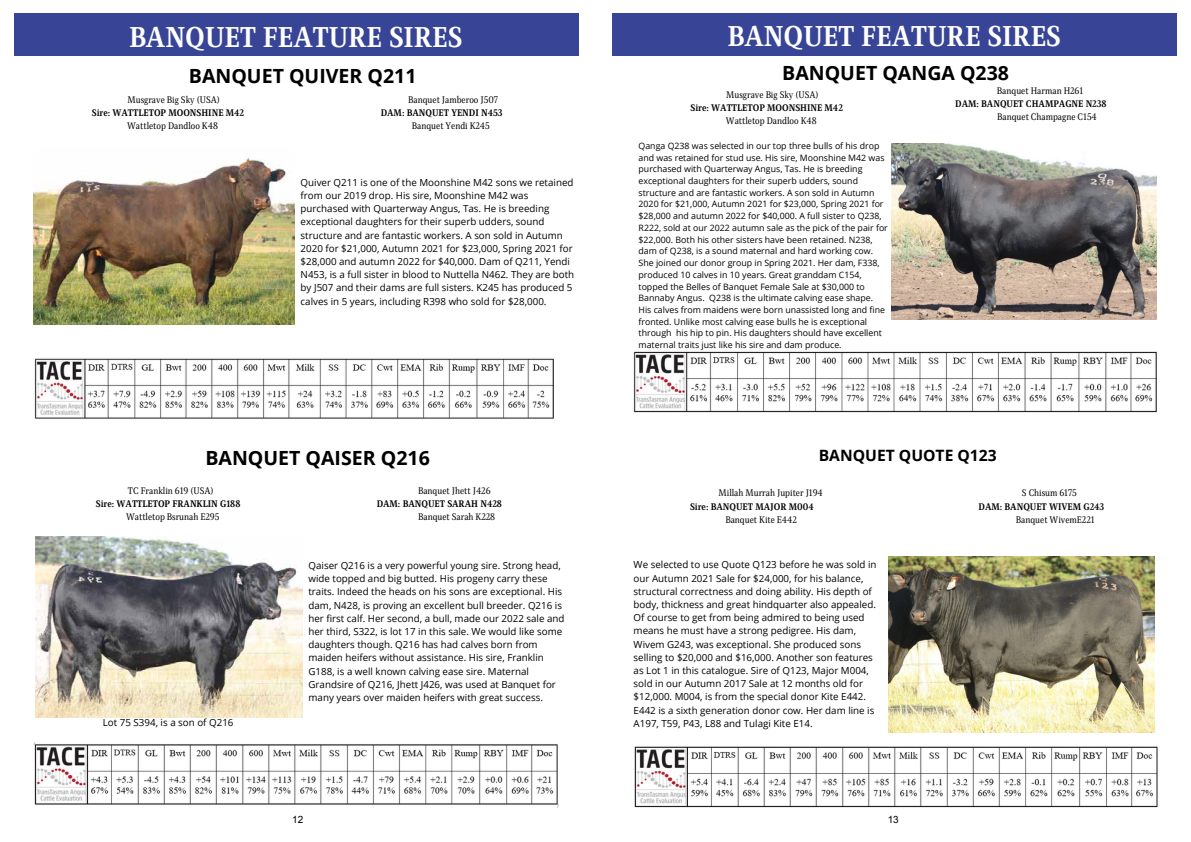
<style>
.page{position:relative;width:1191px;height:842px;background:#fff}
.page>*{position:absolute;margin:0;border:0;box-sizing:border-box;transform-origin:0 0}
.t1{font:700 29.3px "Singel";color:#fff}
.t2{font:700 19.5px "Open Sans";color:#000}
.t3{font:700 15.6px "Open Sans";color:#000}
.t4{font:10px "Arial";color:#000}
.t5{font:9.8px/13.2px "Open Sans";color:#000}
.t6{font:9.8px "Singel";color:#000}
.t7{font:700 9.8px "Singel";color:#000}
.t8{font:8.8px/11.7px "Open Sans";color:#000}
</style>
<div class="page">
<img style="left:34px;top:157px;width:260px;height:167px">
<div style="left:14px;top:13px;width:564px;height:42px;background:#384597"></div>
<img style="left:34px;top:358px;width:520px;height:61px">
<img style="left:34px;top:742px;width:525px;height:65px">
<img style="left:36px;top:537px;width:267px;height:180px">
<img style="left:888px;top:557px;width:266px;height:175px">
<img style="left:891px;top:143px;width:265px;height:177px">
<div style="left:612px;top:13px;width:564px;height:42px;background:#384597"></div>
<img style="left:633px;top:351px;width:524px;height:62px">
<img style="left:634px;top:746px;width:524px;height:62px">
<h1 class="t1" style="left:129px;top:18px;width:335px">BANQUET FEATURE SIRES</h1>
<h2 class="t2" style="left:189px;top:63px;width:229px">BANQUET QUIVER Q211</h2>
<p class="t6" style="left:127px;top:93px;width:94px">Musgrave Big Sky (USA)</p>
<p class="t7" style="left:92px;top:107px;width:154px">Sire: WATTLETOP MOONSHINE M42</p>
<p class="t6" style="left:127px;top:120px;width:92px">Wattletop Dandloo K48</p>
<p class="t6" style="left:408px;top:93px;width:91px">Banquet Jamberoo J507</p>
<p class="t7" style="left:381px;top:107px;width:123px">DAM: BANQUET YENDI N453</p>
<p class="t6" style="left:412px;top:120px;width:79px">Banquet Yendi K245</p>
<h1 class="t1" style="left:727px;top:17px;width:335px">BANQUET FEATURE SIRES</h1>
<h2 class="t2" style="left:782px;top:59px;width:228px">BANQUET QANGA Q238</h2>
<p class="t6" style="left:726px;top:88px;width:94px">Musgrave Big Sky (USA)</p>
<p class="t7" style="left:690px;top:101px;width:154px">Sire: WATTLETOP MOONSHINE M42</p>
<p class="t6" style="left:726px;top:115px;width:92px">Wattletop Dandloo K48</p>
<p class="t6" style="left:997px;top:84px;width:88px">Banquet Harman H261</p>
<p class="t7" style="left:955px;top:97px;width:153px">DAM: BANQUET CHAMPAGNE N238</p>
<p class="t6" style="left:997px;top:111px;width:101px">Banquet Champagne C154</p>
<p class="t5" style="left:301px;top:175px;width:275px">Quiver Q211 is one of the Moonshine M42 sons we retained from our 2019 drop. His sire, Moonshine M42 was purchased with Quarterway Angus, Tas. He is breeding exceptional daughters for their superb udders, sound structure and are fantastic workers. A son sold in Autumn 2020 for $21,000, Autumn 2021 for $23,000, Spring 2021 for $28,000 and autumn 2022 for $40,000. Dam of Q211, Yendi N453, is a full sister in blood to Nuttella N462. They are both by J507 and their dams are full sisters. K245 has produced 5 calves in 5 years, including R398 who sold for $28,000.</p>
<p class="t8" style="left:638px;top:139px;width:251px">Qanga Q238 was selected in our top three bulls of his drop and was retained for stud use. His sire, Moonshine M42 was purchased with Quarterway Angus, Tas. He is breeding exceptional daughters for their superb udders, sound structure and are fantastic workers. A son sold in Autumn 2020 for $21,000, Autumn 2021 for $23,000, Spring 2021 for $28,000 and autumn 2022 for $40,000. A full sister to Q238, R222, sold at our 2022 autumn sale as the pick of the pair for $22,000. Both his other sisters have been retained. N238, dam of Q238, is a sound maternal and hard working cow.<br>She joined our donor group in Spring 2021. Her dam, F338, produced 10 calves in 10 years. Great granddam C154, topped the Belles of Banquet Female Sale at $30,000 to Bannaby Angus. Q238 is the ultimate calving ease shape.<br>His calves from maidens were born unassisted long and fine fronted. Unlike most calving ease bulls he is exceptional through his hip to pin. His daughters should have excellent maternal traits just like his sire and dam produce.</p>
<h2 class="t2" style="left:205px;top:444px;width:226px">BANQUET QAISER Q216</h2>
<h3 class="t3" style="left:818px;top:444px;width:179px">BANQUET QUOTE Q123</h3>
<p class="t6" style="left:128px;top:484px;width:87px">TC Franklin 619 (USA)</p>
<p class="t7" style="left:96px;top:497px;width:146px">Sire: WATTLETOP FRANKLIN G188</p>
<p class="t6" style="left:126px;top:511px;width:95px">Wattletop Bsrunah E295</p>
<p class="t6" style="left:418px;top:484px;width:74px">Banquet Jhett J426</p>
<p class="t7" style="left:377px;top:497px;width:127px">DAM: BANQUET SARAH N428</p>
<p class="t6" style="left:418px;top:511px;width:78px">Banquet Sarah K228</p>
<p class="t6" style="left:718px;top:487px;width:106px">Millah Murrah Jupiter J194</p>
<p class="t7" style="left:690px;top:500px;width:125px">Sire: BANQUET MAJOR M004</p>
<p class="t6" style="left:725px;top:513px;width:73px">Banquet Kite E442</p>
<p class="t6" style="left:1022px;top:487px;width:56px">S Chisum 6175</p>
<p class="t7" style="left:978px;top:500px;width:127px">DAM: BANQUET WIVEM G243</p>
<p class="t6" style="left:1016px;top:513px;width:80px">Banquet WivemE221</p>
<p class="t5" style="left:103px;top:716px;width:132px">Lot 75 S394, is a son of Q216</p>
<p class="t5" style="left:308px;top:558px;width:257px">Qaiser Q216 is a very powerful young sire. Strong head, wide topped and big butted. His progeny carry these traits. Indeed the heads on his sons are exceptional. His dam, N428, is proving an excellent bull breeder. Q216 is her first calf. Her second, a bull, made our 2022 sale and her third, S322, is lot 17 in this sale. We would like some daughters though. Q216 has had calves born from maiden heifers without assistance. His sire, Franklin G188, is a well known calving ease sire. Maternal Grandsire of Q216, Jhett J426, was used at Banquet for many years over maiden heifers with great success.</p>
<p class="t5" style="left:633px;top:558px;width:244px">We selected to use Quote Q123 before he was sold in our Autumn 2021 Sale for $24,000, for his balance, structural correctness and doing ability. His depth of body, thickness and great hindquarter also appealed.<br>Of course to get from being admired to being used means he must have a strong pedigree. His dam, Wivem G243, was exceptional. She produced sons selling to $20,000 and $16,000. Another son features as Lot 1 in this catalogue. Sire of Q123, Major M004, sold in our Autumn 2017 Sale at 12 months old for $12,000. M004, is from the special donor Kite E442.<br>E442 is a sixth generation donor cow. Her dam line is A197, T59, P43, L88 and Tulagi Kite E14.</p>
<p class="t4" style="left:292px;top:813px;width:13px">12</p>
<p class="t4" style="left:887px;top:813px;width:13px">13</p>
</div>
